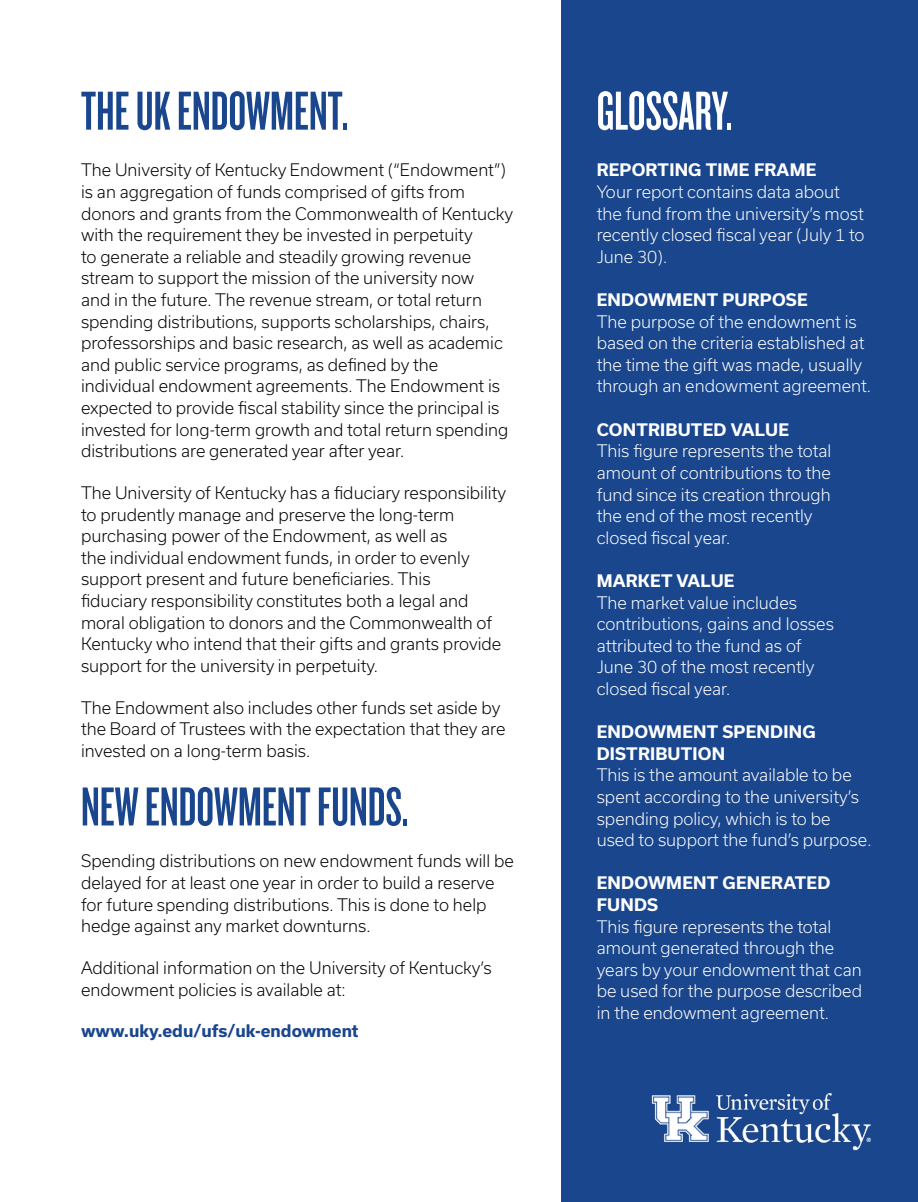
<style>
.page{position:relative;width:918px;height:1202px;background:#fff}
.page>*{position:absolute;margin:0;border:0;box-sizing:border-box;transform-origin:0 0}
.t1{font:57px "Knockout HTF47 Bantamweight";color:#19468d}
.t2{font:57px "Knockout HTF47 Bantamweight";color:#fff}
.t3{font:300 16.5px/21.6px "Usual";color:#000101}
.t4{font:300 16.5px/21.6px "Usual";color:#fff}
.t5{font:700 16.5px/21.6px "Usual";letter-spacing:.015em;color:#fff}
.t6{font:700 16.5px "Usual";color:#19468d}
</style>
<div class="page">
<div style="left:562px;top:0;width:356px;height:1202px;background:#19468d"></div>
<img style="left:651px;top:1093px;width:220px;height:58px">
<h1 class="t1" style="left:81px;top:83px;width:268px">THE UK ENDOWMENT.</h1>
<p class="t3" style="left:81px;top:159px;width:434px">The University of Kentucky Endowment (“Endowment”) is an aggregation of funds comprised of gifts from donors and grants from the Commonwealth of Kentucky with the requirement they be invested in perpetuity<br>to generate a reliable and steadily growing revenue stream to support the mission of the university now<br>and in the future. The revenue stream, or total return spending distributions, supports scholarships, chairs, professorships and basic research, as well as academic and public service programs, as defined by the individual endowment agreements. The Endowment is expected to provide fiscal stability since the principal is invested for long-term growth and total return spending distributions are generated year after year.</p>
<p class="t3" style="left:81px;top:482px;width:427px">The University of Kentucky has a fiduciary responsibility to prudently manage and preserve the long-term purchasing power of the Endowment, as well as<br>the individual endowment funds, in order to evenly support present and future beneficiaries. This<br>fiduciary responsibility constitutes both a legal and moral obligation to donors and the Commonwealth of Kentucky who intend that their gifts and grants provide support for the university in perpetuity.</p>
<p class="t3" style="left:81px;top:696px;width:426px">The Endowment also includes other funds set aside by the Board of Trustees with the expectation that they are invested on a long-term basis.</p>
<h1 class="t1" style="left:81px;top:778px;width:329px">NEW ENDOWMENT FUNDS.</h1>
<p class="t3" style="left:81px;top:850px;width:434px">Spending distributions on new endowment funds will be delayed for at least one year in order to build a reserve for future spending distributions. This is done to help hedge against any market downturns.</p>
<p class="t3" style="left:81px;top:957px;width:412px">Additional information on the University of Kentucky’s endowment policies is available at:</p>
<p class="t6" style="left:81px;top:1021px;width:279px">www.uky.edu/ufs/uk-endowment</p>
<h1 class="t2" style="left:597px;top:83px;width:137px">GLOSSARY.</h1>
<p class="t5" style="left:597px;top:159px;width:221px">REPORTING TIME FRAME</p>
<p class="t4" style="left:597px;top:181px;width:269px">Your report contains data about the fund from the university’s most recently closed fiscal year (July 1 to<br>June 30).</p>
<p class="t5" style="left:597px;top:289px;width:213px">ENDOWMENT PURPOSE</p>
<p class="t4" style="left:597px;top:311px;width:276px">The purpose of the endowment is based on the criteria established at the time the gift was made, usually through an endowment agreement.</p>
<p class="t5" style="left:597px;top:419px;width:194px">CONTRIBUTED VALUE</p>
<p class="t4" style="left:597px;top:440px;width:236px">This figure represents the total amount of contributions to the fund since its creation through the end of the most recently closed fiscal year.</p>
<p class="t5" style="left:597px;top:570px;width:139px">MARKET VALUE</p>
<p class="t4" style="left:597px;top:591px;width:239px">The market value includes contributions, gains and losses attributed to the fund as of<br>June 30 of the most recently closed fiscal year.</p>
<p class="t5" style="left:597px;top:721px;width:221px">ENDOWMENT SPENDING<br>DISTRIBUTION</p>
<p class="t4" style="left:597px;top:764px;width:276px">This is the amount available to be spent according to the university’s spending policy, which is to be used to support the fund’s purpose.</p>
<p class="t5" style="left:597px;top:872px;width:235px">ENDOWMENT GENERATED<br>FUNDS</p>
<p class="t4" style="left:597px;top:915px;width:267px">This figure represents the total amount generated through the years by your endowment that can be used for the purpose described in the endowment agreement.</p>
</div>
